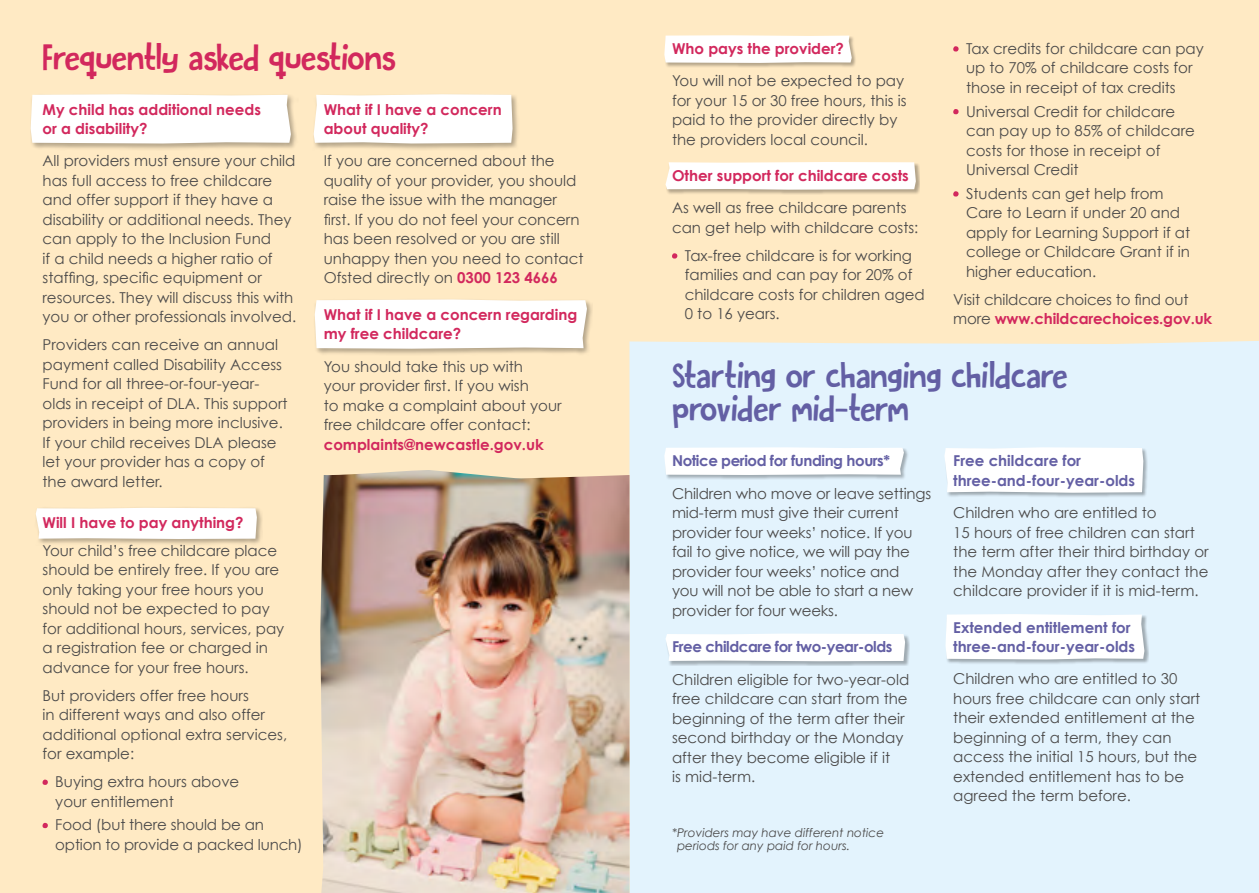
<style>
.page{position:relative;width:1259px;height:893px;background:#ffeac4}
.page>*{position:absolute;margin:0;border:0;box-sizing:border-box;transform-origin:0 0}
.t1{font:31.5px/33px "DK Butterfly Ball";letter-spacing:-.02em;color:#635fa4}
.t2{font:31.5px "DK Butterfly Ball";letter-spacing:-.02em;color:#d2285d}
.t3{font:15px/19.5px "Century Gothic";color:#4b4a4a}
.t4{font:700 15px/19.5px "Century Gothic";color:#d2285d}
.t5{font:700 15px/19.5px "Century Gothic";color:#635fa4}
.t6{font:700 15px "Century Gothic";letter-spacing:-.03em;color:#635fa4}
.t7{font:italic 12px/13.5px "Century Gothic";color:#4b4a4a}
.s1{font-weight:700;color:#d2285d}
</style>
<div class="page">
<div style="left:629px;top:341px;width:630px;height:552px;background:#e3f3fd"></div>
<div style="left:30px;top:93px;width:268px;height:57px;background:#000;opacity:.3"></div>
<div style="left:31px;top:94px;width:260px;height:50px;background:#fff"></div>
<div style="left:35px;top:507px;width:228px;height:39px;background:#000;opacity:.3"></div>
<div style="left:36px;top:508px;width:221px;height:31px;background:#fff"></div>
<div style="left:313px;top:93px;width:207px;height:57px;background:#000;opacity:.3"></div>
<div style="left:314px;top:94px;width:198px;height:50px;background:#fff"></div>
<div style="left:314px;top:299px;width:279px;height:57px;background:#000;opacity:.3"></div>
<div style="left:315px;top:299px;width:272px;height:50px;background:#fff"></div>
<div style="left:665px;top:448px;width:243px;height:32px;background:#000;opacity:.3"></div>
<svg style="left:664px;top:447px;width:240px;height:28px;background:#fcfdfd"></svg>
<div style="left:666px;top:634px;width:243px;height:32px;background:#000;opacity:.3"></div>
<div style="left:665px;top:634px;width:240px;height:27px;background:#fff"></div>
<div style="left:945px;top:448px;width:203px;height:50px;background:#000;opacity:.3"></div>
<div style="left:944px;top:447px;width:199px;height:46px;background:#fff"></div>
<div style="left:946px;top:615px;width:203px;height:49px;background:#000;opacity:.3"></div>
<div style="left:945px;top:614px;width:199px;height:45px;background:#fff"></div>
<div style="left:665px;top:36px;width:192px;height:32px;background:#000;opacity:.3"></div>
<svg style="left:664px;top:35px;width:187px;height:28px;background:#fdfcfb"></svg>
<div style="left:666px;top:163px;width:254px;height:31px;background:#000;opacity:.3"></div>
<svg style="left:665px;top:162px;width:251px;height:28px;background:#fcfcfa"></svg>
<svg style="left:43px;top:780px;width:5px;height:5px"></svg>
<svg style="left:43px;top:823px;width:5px;height:5px"></svg>
<svg style="left:672px;top:253px;width:5px;height:6px"></svg>
<svg style="left:953px;top:46px;width:5px;height:6px"></svg>
<svg style="left:953px;top:109px;width:5px;height:5px"></svg>
<svg style="left:953px;top:191px;width:5px;height:6px"></svg>
<img style="left:320px;top:470px;width:309px;height:423px">
<h1 class="t2" style="left:43px;top:35px;width:355px">Frequently asked questions</h1>
<p class="t4" style="left:43px;top:99px;width:220px">My child has additional needs or a disability?</p>
<p class="t3" style="left:43px;top:151px;width:255px">All providers must ensure your child has full access to free childcare and offer support if they have a disability or additional needs. They can apply to the Inclusion Fund<br>if a child needs a higher ratio of staffing, specific equipment or resources. They will discuss this with you or other professionals involved.</p>
<p class="t3" style="left:43px;top:335px;width:247px">Providers can receive an annual payment called Disability Access<br>Fund for all three-or-four-year&shy;olds in receipt of DLA. This support providers in being more inclusive.<br>If your child receives DLA please let your provider has a copy of the award letter.</p>
<p class="t4" style="left:43px;top:512px;width:203px">Will I have to pay anything?</p>
<p class="t3" style="left:43px;top:540px;width:243px">Your child’s free childcare place should be entirely free. If you are only taking your free hours you should not be expected to pay for additional hours, services, pay a registration fee or charged in advance for your free hours.</p>
<p class="t3" style="left:43px;top:685px;width:246px">But providers offer free hours<br>in different ways and also offer additional optional extra services, for example:</p>
<p class="t3" style="left:55px;top:772px;width:186px">Buying extra hours above your entitlement</p>
<p class="t3" style="left:55px;top:815px;width:249px">Food (but there should be an option to provide a packed lunch)</p>
<p class="t4" style="left:324px;top:99px;width:179px">What if I have a concern about quality?</p>
<p class="t3" style="left:324px;top:151px;width:261px">If you are concerned about the quality of your provider, you should raise the issue with the manager first. If you do not feel your concern has been resolved or you are still unhappy then you need to contact Ofsted directly on <span class="s1">0300 123 4666</span></p>
<p class="t4" style="left:324px;top:304px;width:255px">What if I have a concern regarding my free childcare?</p>
<p class="t3" style="left:324px;top:356px;width:239px">You should take this up with<br>your provider first. If you wish<br>to make a complaint about your free childcare offer contact:</p>
<p class="t4" style="left:324px;top:434px;width:221px">complaints@newcastle.gov.uk</p>
<p class="t4" style="left:672px;top:38px;width:173px">Who pays the provider?</p>
<p class="t3" style="left:672px;top:71px;width:236px">You will not be expected to pay for your 15 or 30 free hours, this is paid to the provider directly by the providers local council.</p>
<p class="t4" style="left:672px;top:165px;width:238px">Other support for childcare costs</p>
<p class="t3" style="left:672px;top:198px;width:248px">As well as free childcare parents can get help with childcare costs:</p>
<p class="t3" style="left:685px;top:245px;width:242px">Tax-free childcare is for working families and can pay for 20% of childcare costs for children aged<br>0 to 16 years.</p>
<p class="t3" style="left:966px;top:38px;width:239px">Tax credits for childcare can pay up to 70% of childcare costs for those in receipt of tax credits</p>
<p class="t3" style="left:966px;top:101px;width:230px">Universal Credit for childcare can pay up to 85% of childcare costs for those in receipt of<br>Universal Credit</p>
<p class="t3" style="left:966px;top:183px;width:226px">Students can get help from<br>Care to Learn if under 20 and apply for Learning Support if at college or Childcare Grant if in higher education.</p>
<p class="t3" style="left:953px;top:289px;width:260px">Visit childcare choices to find out more <span class="s1">www.childcarechoices.gov.uk</span></p>
<h1 class="t1" style="left:672px;top:359px;width:397px">Starting or changing childcare provider mid-term</h1>
<p class="t6" style="left:672px;top:452px;width:219px">Notice period for funding hours*</p>
<p class="t3" style="left:672px;top:483px;width:261px">Children who move or leave settings mid-term must give their current provider four weeks’ notice. If you fail to give notice, we will pay the provider four weeks’ notice and<br>you will not be able to start a new provider for four weeks.</p>
<p class="t6" style="left:672px;top:637px;width:222px">Free childcare for two-year-olds</p>
<p class="t3" style="left:672px;top:669px;width:239px">Children eligible for two-year-old free childcare can start from the beginning of the term after their second birthday or the Monday after they become eligible if it<br>is mid-term.</p>
<p class="t5" style="left:953px;top:451px;width:183px">Free childcare for three-and-four-year-olds</p>
<p class="t3" style="left:953px;top:503px;width:257px">Children who are entitled to<br>15 hours of free children can start the term after their third birthday or the Monday after they contact the childcare provider if it is mid-term.</p>
<p class="t5" style="left:953px;top:617px;width:183px">Extended entitlement for three-and-four-year-olds</p>
<p class="t3" style="left:953px;top:669px;width:249px">Children who are entitled to 30 hours free childcare can only start their extended entitlement at the beginning of a term, they can access the initial 15 hours, but the extended entitlement has to be agreed the term before.</p>
<p class="t7" style="left:677px;top:826px;width:209px;text-indent:-5px">*Providers may have different notice periods for any paid for hours.</p>
</div>
